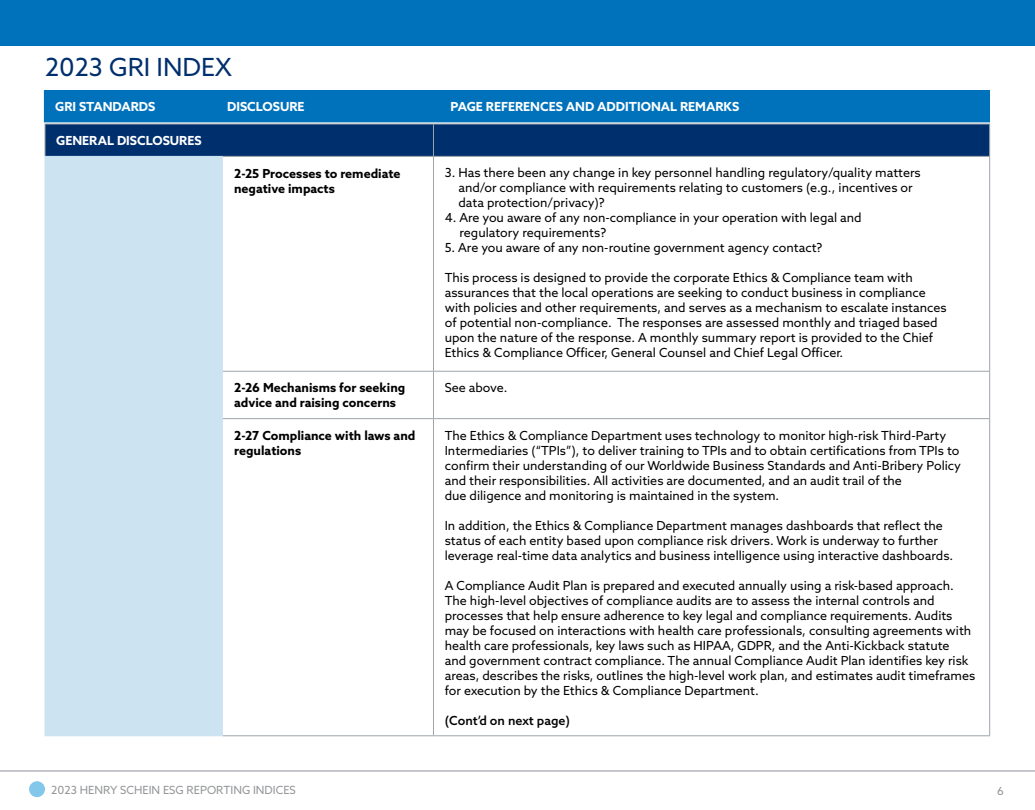
<style>
.page{position:relative;width:1035px;height:810px;background:#fff}
.page>*{position:absolute;margin:0;border:0;box-sizing:border-box;transform-origin:0 0}
.t1{font:25px "Azo Sans";color:#002f6e}
.t2{font:12.5px/15px "Azo Sans";color:#000}
.t3{font:700 12.5px/15px "Azo Sans";color:#000}
.t4{font:700 12.5px "Azo Sans";color:#fff}
.t5{font:500 12.5px "Azo Sans";color:#000}
.t6{font:11.25px "Azo Sans";color:#939598}
</style>
<div class="page">
<div style="left:0;top:0;width:1035px;height:46px;background:#0072bc"></div>
<svg style="left:44px;top:90px;width:946px;height:66px;background:#055598"></svg>
<div style="left:46px;top:157px;width:177px;height:578px;background:#cce3f1"></div>
<hr style="left:45px;top:124px;width:178px;height:1px;background:#9da5ab">
<hr style="left:45px;top:124px;width:1px;height:32px;background:#9da5ab">
<hr style="left:223px;top:124px;width:210px;height:1px;background:#9da5ab">
<hr style="left:433px;top:124px;width:557px;height:1px;background:#9da5ab">
<hr style="left:433px;top:124px;width:1px;height:32px;background:#9da5ab">
<hr style="left:989px;top:124px;width:1px;height:32px;background:#9da5ab">
<hr style="left:433px;top:157px;width:1px;height:214px;background:#9da5ab">
<hr style="left:989px;top:157px;width:1px;height:214px;background:#9da5ab">
<hr style="left:223px;top:371px;width:210px;height:1px;background:#9da5ab">
<hr style="left:433px;top:371px;width:557px;height:1px;background:#9da5ab">
<hr style="left:433px;top:372px;width:1px;height:46px;background:#9da5ab">
<hr style="left:989px;top:372px;width:1px;height:46px;background:#9da5ab">
<hr style="left:433px;top:419px;width:1px;height:316px;background:#9da5ab">
<hr style="left:989px;top:419px;width:1px;height:316px;background:#9da5ab">
<hr style="left:223px;top:156px;width:210px;height:1px;background:#9da5ab">
<hr style="left:433px;top:156px;width:557px;height:1px;background:#9da5ab">
<hr style="left:45px;top:156px;width:178px;height:1px;background:#cce3f1">
<hr style="left:45px;top:157px;width:1px;height:214px;background:#cce3f1">
<hr style="left:45px;top:371px;width:178px;height:1px;background:#cce3f1">
<hr style="left:45px;top:372px;width:1px;height:46px;background:#cce3f1">
<hr style="left:45px;top:418px;width:178px;height:1px;background:#cce3f1">
<hr style="left:45px;top:419px;width:1px;height:316px;background:#cce3f1">
<hr style="left:45px;top:735px;width:178px;height:1px;background:#cce3f1">
<hr style="left:223px;top:418px;width:210px;height:1px;background:#9da5ab">
<hr style="left:223px;top:735px;width:210px;height:1px;background:#9da5ab">
<hr style="left:433px;top:418px;width:557px;height:1px;background:#9da5ab">
<hr style="left:433px;top:735px;width:557px;height:1px;background:#9da5ab">
<hr style="left:0;top:770px;width:1035px;height:2px;background:#a3a7b0">
<div style="left:29px;top:781px;width:16px;height:16px;background:#83c7eb;border-radius:50%"></div>
<h1 class="t1" style="left:45px;top:51px;width:188px">2023 GRI INDEX</h1>
<p class="t4" style="left:55px;top:98px;width:102px">GRI STANDARDS</p>
<p class="t4" style="left:227px;top:98px;width:79px">DISCLOSURE</p>
<p class="t4" style="left:450px;top:98px;width:290px">PAGE REFERENCES AND ADDITIONAL REMARKS</p>
<p class="t4" style="left:56px;top:132px;width:147px">GENERAL DISCLOSURES</p>
<p class="t3" style="left:234px;top:165px;width:168px">2-25 Processes to remediate negative impacts</p>
<p class="t2" style="left:458px;top:165px;width:464px;text-indent:-14px">3. Has there been any change in key personnel handling regulatory/quality matters and/or compliance with requirements relating to customers (e.g., incentives or data protection/privacy)?</p>
<p class="t2" style="left:459px;top:210px;width:404px;text-indent:-15px">4. Are you aware of any non-compliance in your operation with legal and regulatory requirements?</p>
<p class="t2" style="left:445px;top:240px;width:379px">5. Are you aware of any non-routine government agency contact?</p>
<p class="t2" style="left:445px;top:270px;width:504px">This process is designed to provide the corporate Ethics &amp; Compliance team with assurances that the local operations are seeking to conduct business in compliance with policies and other requirements, and serves as a mechanism to escalate instances of potential non-compliance. The responses are assessed monthly and triaged based upon the nature of the response. A monthly summary report is provided to the Chief Ethics &amp; Compliance Officer, General Counsel and Chief Legal Officer.</p>
<p class="t3" style="left:234px;top:380px;width:173px">2-26 Mechanisms for seeking advice and raising concerns</p>
<p class="t2" style="left:445px;top:380px;width:64px">See above.</p>
<p class="t3" style="left:234px;top:428px;width:183px">2-27 Compliance with laws and regulations</p>
<p class="t2" style="left:445px;top:427px;width:518px">The Ethics &amp; Compliance Department uses technology to monitor high-risk Third-Party Intermediaries (“TPIs”), to deliver training to TPIs and to obtain certifications from TPIs to confirm their understanding of our Worldwide Business Standards and Anti-Bribery Policy and their responsibilities. All activities are documented, and an audit trail of the<br>due diligence and monitoring is maintained in the system.</p>
<p class="t2" style="left:445px;top:517px;width:510px">In addition, the Ethics &amp; Compliance Department manages dashboards that reflect the status of each entity based upon compliance risk drivers. Work is underway to further leverage real-time data analytics and business intelligence using interactive dashboards.</p>
<p class="t2" style="left:445px;top:577px;width:532px">A Compliance Audit Plan is prepared and executed annually using a risk-based approach.<br>The high-level objectives of compliance audits are to assess the internal controls and processes that help ensure adherence to key legal and compliance requirements. Audits may be focused on interactions with health care professionals, consulting agreements with health care professionals, key laws such as HIPAA, GDPR, and the Anti-Kickback statute<br>and government contract compliance. The annual Compliance Audit Plan identifies key risk areas, describes the risks, outlines the high-level work plan, and estimates audit timeframes for execution by the Ethics &amp; Compliance Department.</p>
<p class="t5" style="left:445px;top:712px;width:127px">(Cont’d on next page)</p>
<p class="t6" style="left:51px;top:782px;width:246px">2023 HENRY SCHEIN ESG REPORTING INDICES</p>
<p class="t6" style="left:997px;top:783px;width:8px">6</p>
</div>
